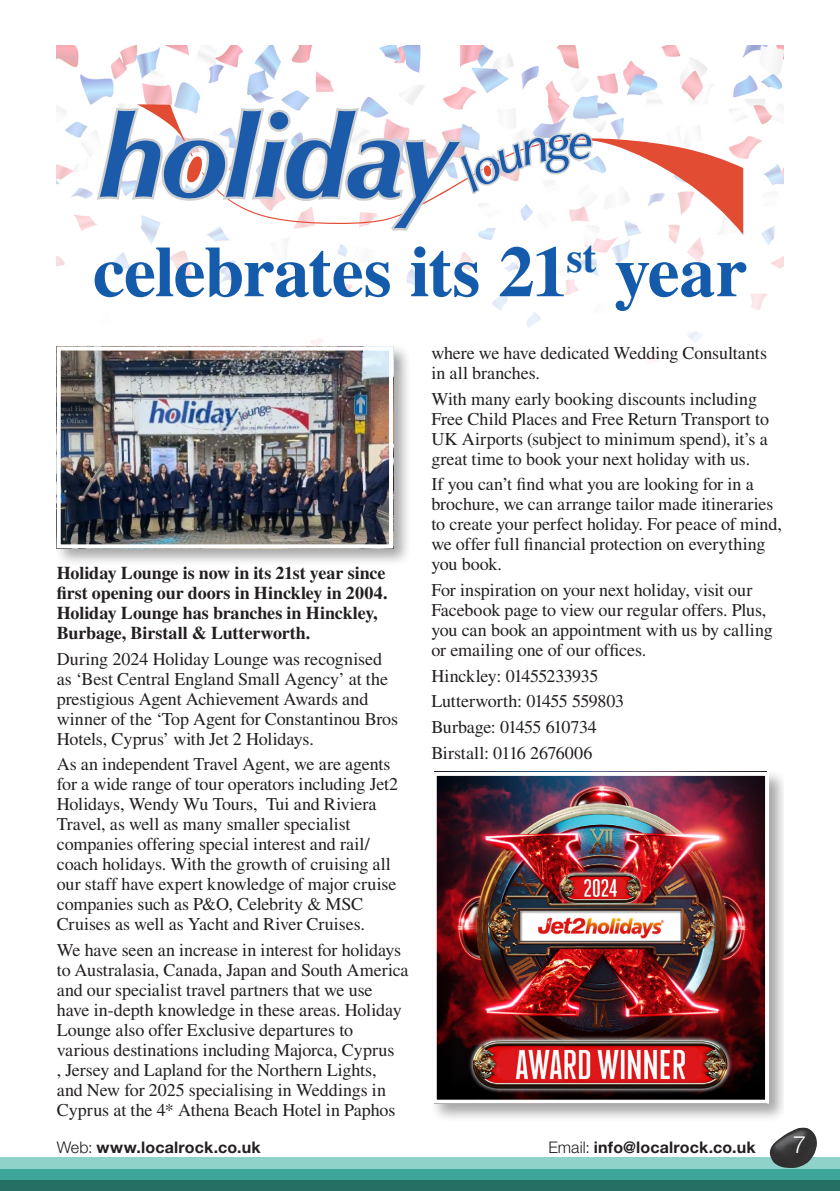
<style>
.page{position:relative;width:840px;height:1191px;background:#fff}
.page>*{position:absolute;margin:0;border:0;box-sizing:border-box;transform-origin:0 0}
.t1{font:700 72px "Times LT Std";letter-spacing:-.015em;color:#145cab}
.t2{font:300 24px "Helvetica Neue LT Std";color:#fff}
.t3{font:18px/20px "Times LT Std";letter-spacing:-.005em;color:#231f20}
.t4{font:700 18px/20px "Times LT Std";letter-spacing:-.005em;color:#231f20}
.t5{font:700 16px "Helvetica Neue LT Std";letter-spacing:.01em;color:#231f20}
.s1{font-weight:300}
</style>
<div class="page">
<div style="left:0;top:1179px;width:839px;height:12px;background:#256f64"></div>
<div style="left:0;top:1168px;width:839px;height:11px;background:#3da698"></div>
<div style="left:0;top:1157px;width:839px;height:11px;background:#8ed2c9"></div>
<img style="left:769px;top:1127px;width:47px;height:41px">
<img style="left:57px;top:45px;width:725px;height:314px">
<div style="left:429px;top:769px;width:353px;height:353px;background:#231f20;opacity:.4"></div>
<img style="left:437px;top:777px;width:326px;height:321px">
<div style="left:432px;top:772px;width:336px;height:331px;border:4px solid #fff"></div>
<div style="left:57px;top:343px;width:355px;height:224px;background:#231f20;opacity:.4"></div>
<img style="left:62px;top:351px;width:326px;height:192px">
<div style="left:57px;top:346px;width:336px;height:202px;border:4px solid #fff"></div>
<svg style="left:137px;top:104px;width:605px;height:131px"></svg>
<svg style="left:97px;top:108px;width:495px;height:123px"></svg>
<p class="t1" style="left:93px;top:229px;width:655px">celebrates its 21<sup>st</sup> year</p>
<p class="t4" style="left:57px;top:562px;width:332px">Holiday Lounge is now in its 21st year since first opening our doors in Hinckley in 2004.<br>Holiday Lounge has branches in Hinckley, Burbage, Birstall &amp; Lutterworth.</p>
<p class="t3" style="left:57px;top:648px;width:343px">During 2024 Holiday Lounge was recognised as ‘Best Central England Small Agency’ at the prestigious Agent Achievement Awards and winner of the ‘Top Agent for Constantinou Bros Hotels, Cyprus’ with Jet 2 Holidays.</p>
<p class="t3" style="left:57px;top:754px;width:343px">As an independent Travel Agent, we are agents for a wide range of tour operators including Jet2<br>Holidays, Wendy Wu Tours, Tui and Riviera Travel, as well as many smaller specialist companies offering special interest and rail/ coach holidays. With the growth of cruising all our staff have expert knowledge of major cruise companies such as P&amp;O, Celebrity &amp; MSC Cruises as well as Yacht and River Cruises.</p>
<p class="t3" style="left:57px;top:940px;width:353px">We have seen an increase in interest for holidays to Australasia, Canada, Japan and South America and our specialist travel partners that we use have in-depth knowledge in these areas. Holiday Lounge also offer Exclusive departures to various destinations including Majorca, Cyprus<br>, Jersey and Lapland for the Northern Lights,<br>and New for 2025 specialising in Weddings in Cyprus at the 4* Athena Beach Hotel in Paphos</p>
<p class="t3" style="left:431px;top:343px;width:337px">where we have dedicated Wedding Consultants in all branches.</p>
<p class="t3" style="left:431px;top:388px;width:339px">With many early booking discounts including Free Child Places and Free Return Transport to UK Airports (subject to minimum spend), it’s a great time to book your next holiday with us.</p>
<p class="t3" style="left:431px;top:474px;width:352px">If you can’t find what you are looking for in a brochure, we can arrange tailor made itineraries to create your perfect holiday. For peace of mind, we offer full financial protection on everything you book.</p>
<p class="t3" style="left:431px;top:580px;width:343px">For inspiration on your next holiday, visit our Facebook page to view our regular offers. Plus, you can book an appointment with us by calling or emailing one of our offices.</p>
<p class="t3" style="left:431px;top:662px;width:194px;line-height:25.6px">Hinckley: 01455233935<br>Lutterworth: 01455 559803<br>Burbage: 01455 610734<br>Birstall: 0116 2676006</p>
<p class="t5" style="left:57px;top:1137px;width:205px"><span class="s1">Web:</span> www.localrock.co.uk</p>
<p class="t5" style="left:548px;top:1137px;width:208px"><span class="s1">Email:</span> info@localrock.co.uk</p>
<h2 class="t2" style="left:792px;top:1129px;width:15px">7</h2>
</div>
